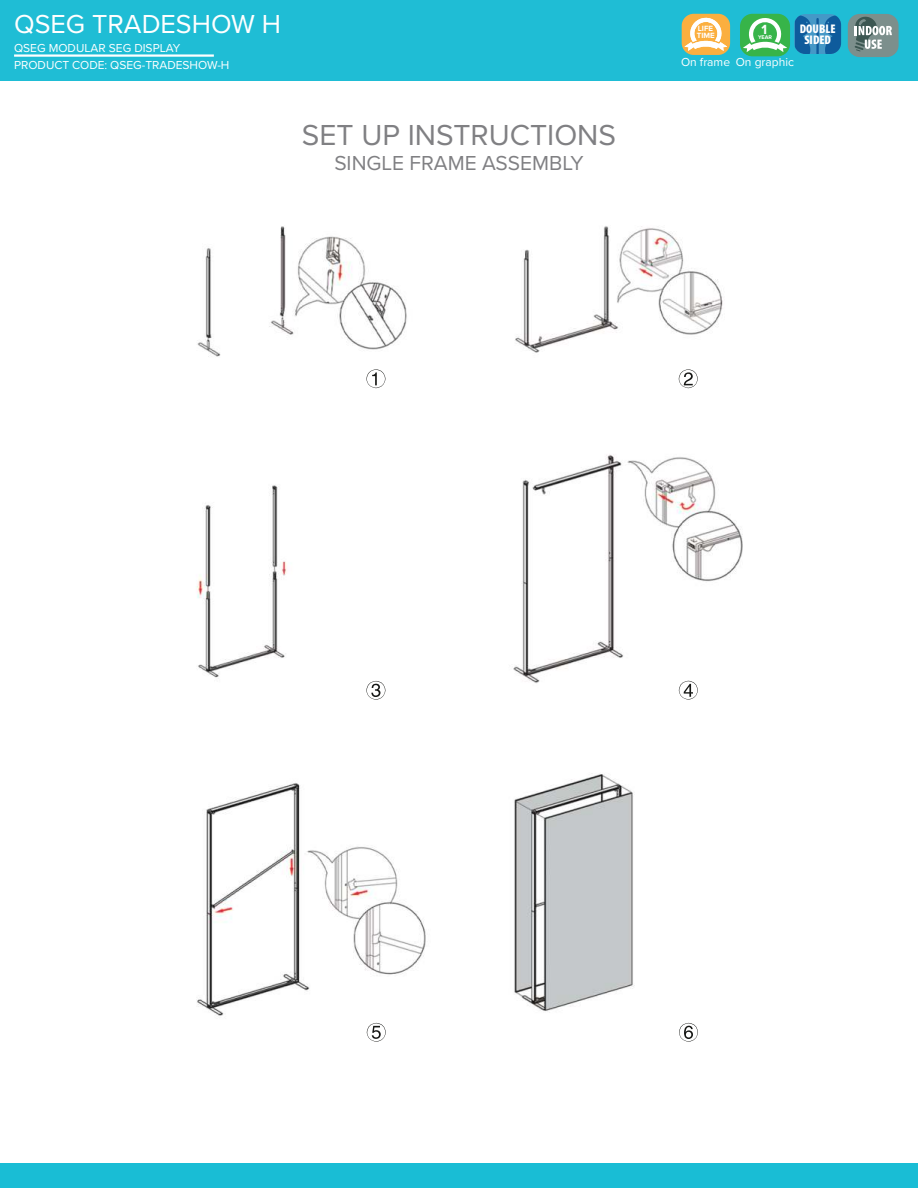
<style>
.page{position:relative;width:918px;height:1188px;background:#fff}
.page>*{position:absolute;margin:0;border:0;box-sizing:border-box;transform-origin:0 0}
.t1{font:30px "Proxima Nova";color:#808083}
.t2{font:27px "Proxima Nova";color:#fff}
.t3{font:21px "Proxima Nova";color:#808083}
.t4{font:700 13.8px "Proxima Nova";color:#fff}
.t5{font:900 condensed 12.6px/11.2px "Myriad Pro";color:#fff;text-align:center}
.t6{font:12px "Proxima Nova";color:#fff}
.t7{font:700 7.8px/7.2px "Proxima Nova";color:#fff}
.t8{font:700 5.55px "Proxima Nova";color:#fff}
</style>
<div class="page">
<div style="left:0;top:0;width:918px;height:81px;background:#1fbdd5"></div>
<div style="left:682px;top:14px;width:48px;height:41px;background:#fbaf3f;border-radius:12px"></div>
<svg style="left:685px;top:16px;width:42px;height:35px"></svg>
<div style="left:740px;top:14px;width:50px;height:42px;background:#37b449;border-radius:13px"></div>
<svg style="left:743px;top:16px;width:44px;height:36px"></svg>
<div style="left:848px;top:14px;width:51px;height:43px;background:#7c8f8c;border-radius:12px"></div>
<svg style="left:855px;top:16px;width:37px;height:36px"></svg>
<div style="left:795px;top:14px;width:46px;height:40px;background:#4598c7;border-radius:11px"></div>
<svg style="left:825px;top:15px;width:16px;height:39px"></svg>
<svg style="left:795px;top:15px;width:24px;height:39px"></svg>
<hr style="left:14px;top:54px;width:200px;height:3px;background:#fff">
<div style="left:0;top:1164px;width:918px;height:24px;background:#19bdd5"></div>
<img style="left:196px;top:226px;width:547px;height:808px">
<img style="left:366px;top:369px;width:19px;height:19px">
<img style="left:679px;top:369px;width:19px;height:19px">
<img style="left:366px;top:681px;width:19px;height:19px">
<img style="left:679px;top:681px;width:19px;height:19px">
<img style="left:367px;top:1023px;width:19px;height:19px">
<img style="left:679px;top:1023px;width:19px;height:19px">
<h2 class="t2" style="left:14px;top:13px;width:269px">QSEG TRADESHOW H</h2>
<p class="t6" style="left:14px;top:60px;width:217px">PRODUCT CODE: QSEG-TRADESHOW-H</p>
<p class="t6" style="left:14px;top:43px;width:168px">QSEG MODULAR SEG DISPLAY</p>
<h1 class="t1" style="left:302px;top:122px;width:316px">SET UP INSTRUCTIONS</h1>
<h3 class="t3" style="left:334px;top:154px;width:251px">SINGLE FRAME ASSEMBLY</h3>
<p class="t7" style="left:697px;top:25px;width:19px">LIFE<br>TIME</p>
<p class="t4" style="left:762px;top:23px;width:7px">1</p>
<p class="t8" style="left:758px;top:35px;width:16px">YEAR</p>
<p class="t5" style="left:800px;top:23px;width:37px">DOUBLE<br>SIDED</p>
<p class="t6" style="left:736px;top:57px;width:60px">On graphic</p>
<p class="t6" style="left:681px;top:57px;width:51px">On frame</p>
</div>
